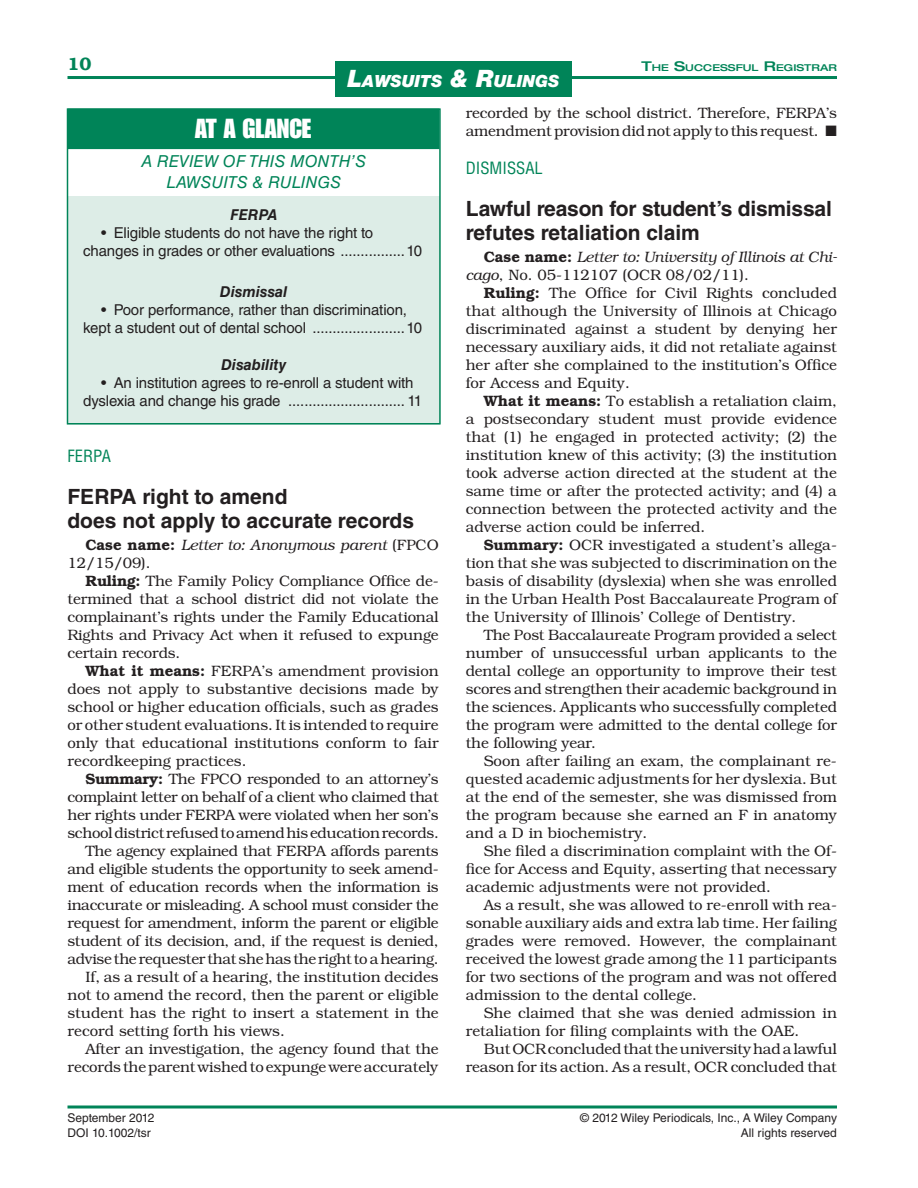
<style>
.page{position:relative;width:918px;height:1188px;background:#fff}
.page>*{position:absolute;margin:0;border:0;box-sizing:border-box;transform-origin:0 0}
.t1{font:27px "Impact LT Std";color:#fff}
.t2{font:700 21px/24px "Helvetica LT Std";color:#231f20}
.t3{font:600 18px "Bookman Std";color:#008458}
.t4{font:italic 900 16.8px "Helvetica Neue LT Std";color:#fff}
.t5{font:italic 16.5px/21px "Helvetica LT Std";color:#008458;text-align:center}
.t6{font:condensed 16.5px "Helvetica LT Std";color:#008458}
.t7{font:300 15px/18px "Bookman Std";letter-spacing:-.01em;color:#231f20;text-align:justify}
.t8{font:15px/18px "Helvetica LT Std";letter-spacing:-.01em;color:#231f20}
.t9{font:italic 300 15px/18px "Bookman Std";color:#231f20}
.t10{font:italic 700 15px "Helvetica LT Std";color:#231f20}
.t11{font:12px/15px "Helvetica LT Std";color:#231f20}
.t12{font:500 expanded 9.45px "Helvetica Neue LT Std";color:#008458;scale:1.11 1}
.s1{font-size:13.5px}
.s2{font-weight:600;font-style:normal}
.s3{font-style:normal}
.s4{font-weight:600}
.s5{font-size:24px}
</style>
<div class="page">
<hr style="left:68px;top:76px;width:769px;height:3px;background:#008458">
<hr style="left:68px;top:1106px;width:769px;height:2px;background:#008458">
<div style="left:335px;top:62px;width:236px;height:35px;background:#008458"></div>
<div style="left:68px;top:196px;width:372px;height:228px;background:#ddede7"></div>
<div style="left:68px;top:109px;width:372px;height:40px;background:#008458"></div>
<div style="left:67px;top:108px;width:374px;height:316px;border:2px solid #008458"></div>
<p class="t3" style="left:68px;top:53px;width:25px">10</p>
<p class="t12" style="left:642px;top:62px;width:148px"><span class="s1">T</span>HE <span class="s1">S</span>UCCESSFUL <span class="s1">R</span>EGISTR</p>
<p class="t12" style="left:820px;top:62px;width:16px">AR</p>
<p class="t7" style="left:466px;top:104px;width:373px">recorded by the school district. Therefore, FERPA’s amendment provision did not apply to this request. ■</p>
<p class="t6" style="left:466px;top:158px;width:20px">DISMISSAL</p>
<h2 class="t2" style="left:466px;top:196px;width:368px">Lawful reason for student’s dismissal refutes retaliation claim</h2>
<p class="t9" style="left:466px;top:249px;width:373px;text-indent:18px"><span class="s2">Case name:</span> Letter to: University of Illinois at Chi&shy;cago<span class="s3">, No. 05-112107 (OCR 08/02/11).</span></p>
<p class="t7" style="left:466px;top:284px;width:373px;text-indent:18px"><span class="s4">Ruling:</span> The Office for Civil Rights concluded that although the University of Illinois at Chicago discriminated against a student by denying her necessary auxiliary aids, it did not retaliate against her after she complained to the institution’s Office for Access and Equity.</p>
<p class="t7" style="left:466px;top:392px;width:373px;text-indent:18px"><span class="s4">What it means:</span> To establish a retaliation claim, a postsecondary student must provide evidence that (1) he engaged in protected activity; (2) the institution knew of this activity; (3) the institution took adverse action directed at the student at the same time or after the protected activity; and (4) a connection between the protected activity and the adverse action could be inferred.</p>
<p class="t7" style="left:466px;top:536px;width:373px;text-indent:18px"><span class="s4">Summary:</span> OCR investigated a student’s allega&shy;tion that she was subjected to discrimination on the basis of disability (dyslexia) when she was enrolled in the Urban Health Post Baccalaureate Program of the University of Illinois’ College of Dentistry.</p>
<p class="t7" style="left:466px;top:626px;width:373px;text-indent:18px">The Post Baccalaureate Program provided a select number of unsuccessful urban applicants to the dental college an opportunity to improve their test scores and strengthen their academic background in the sciences. Applicants who successfully completed the program were admitted to the dental college for the following year.</p>
<p class="t7" style="left:466px;top:752px;width:373px;text-indent:18px">Soon after failing an exam, the complainant re&shy;quested academic adjustments for her dyslexia. But at the end of the semester, she was dismissed from the program because she earned an F in anatomy and a D in biochemistry.</p>
<p class="t7" style="left:466px;top:842px;width:373px;text-indent:18px">She filed a discrimination complaint with the Of&shy;fice for Access and Equity, asserting that necessary academic adjustments were not provided.</p>
<p class="t7" style="left:466px;top:896px;width:373px;text-indent:18px">As a result, she was allowed to re-enroll with rea&shy;sonable auxiliary aids and extra lab time. Her failing grades were removed. However, the complainant received the lowest grade among the 11 participants for two sections of the program and was not offered admission to the dental college.</p>
<p class="t7" style="left:466px;top:1004px;width:373px;text-indent:18px">She claimed that she was denied admission in retaliation for filing complaints with the OAE.</p>
<p class="t7" style="left:466px;top:1040px;width:373px;text-align:right">But OCR concluded that the university had a lawful reason for its action. As a result, OCR concluded that</p>
<p class="t4" style="left:348px;top:71px;width:213px"><span class="s5">L</span>AWSUITS <span class="s5">&amp; R</span>ULINGS</p>
<h1 class="t1" style="left:195px;top:112px;width:118px">AT A GLANCE</h1>
<p class="t5" style="left:141px;top:151px;width:226px">A REVIEW OF THIS MONTH’S<br>LAWSUITS &amp; RULINGS</p>
<p class="t10" style="left:230px;top:205px;width:48px">FERPA</p>
<p class="t8" style="left:83px;top:223px;width:341px;text-indent:18px">• Eligible students do not have the right to changes in grades or other evaluations ................10</p>
<p class="t10" style="left:220px;top:282px;width:69px">Dismissal</p>
<p class="t8" style="left:83px;top:300px;width:340px;text-align:center">• Poor performance, rather than discrimination,<br>kept a student out of dental school .......................10</p>
<p class="t10" style="left:221px;top:356px;width:67px">Disability</p>
<p class="t8" style="left:83px;top:374px;width:340px;text-indent:18px">• An institution agrees to re-enroll a student with dyslexia and change his grade ............................. 11</p>
<p class="t6" style="left:67px;top:446px;width:45px">FERPA</p>
<h2 class="t2" style="left:68px;top:484px;width:348px">FERPA right to amend<br>does not apply to accurate records</h2>
<p class="t9" style="left:68px;top:537px;width:373px;text-indent:18px"><span class="s2">Case name:</span> Letter to: Anonymous parent <span class="s3">(FPCO<br>12/15/09).</span></p>
<p class="t7" style="left:67px;top:572px;width:373px;text-indent:18px"><span class="s4">Ruling:</span> The Family Policy Compliance Office de&shy;termined that a school district did not violate the complainant’s rights under the Family Educational Rights and Privacy Act when it refused to expunge certain records.</p>
<p class="t7" style="left:67px;top:662px;width:373px;text-indent:18px"><span class="s4">What it means:</span> FERPA’s amendment provision does not apply to substantive decisions made by school or higher education officials, such as grades or other student evaluations. It is intended to require only that educational institutions conform to fair recordkeeping practices.</p>
<p class="t7" style="left:85px;top:770px;width:355px"><span class="s4">Summary:</span> The FPCO responded to an attorney’s</p>
<p class="t7" style="left:67px;top:788px;width:373px">complaint letter on behalf of a client who claimed that</p>
<p class="t7" style="left:67px;top:806px;width:373px">her rights under FERPA were violated when her son’s</p>
<p class="t7" style="left:67px;top:824px;width:373px">school district refused to amend his education records.</p>
<p class="t7" style="left:85px;top:842px;width:355px">The agency explained that FERPA affords parents</p>
<p class="t7" style="left:67px;top:860px;width:373px">and eligible students the opportunity to seek amend-</p>
<p class="t7" style="left:67px;top:878px;width:373px">ment of education records when the information is</p>
<p class="t7" style="left:67px;top:896px;width:373px">inaccurate or misleading. A school must consider the</p>
<p class="t7" style="left:67px;top:914px;width:373px">request for amendment, inform the parent or eligible</p>
<p class="t7" style="left:67px;top:932px;width:373px">student of its decision, and, if the request is denied,</p>
<p class="t7" style="left:67px;top:950px;width:373px">advise the requester that she has the right to a hearing.</p>
<p class="t7" style="left:85px;top:968px;width:355px">If, as a result of a hearing, the institution decides</p>
<p class="t7" style="left:67px;top:986px;width:373px">not to amend the record, then the parent or eligible</p>
<p class="t7" style="left:67px;top:1004px;width:373px">student has the right to insert a statement in the</p>
<p class="t7" style="left:67px;top:1022px;width:219px">record setting forth his views.</p>
<p class="t7" style="left:85px;top:1040px;width:355px">After an investigation, the agency found that the</p>
<p class="t7" style="left:67px;top:1058px;width:372px">records the parent wished to expunge were accurately</p>
<p class="t11" style="left:68px;top:1111px;width:89px">September 2012<br>DOI 10.1002/tsr</p>
<p class="t11" style="left:580px;top:1111px;width:258px;text-align:right">© 2012 Wiley Periodicals, Inc., A Wiley Company<br>All rights reserved</p>
</div>
